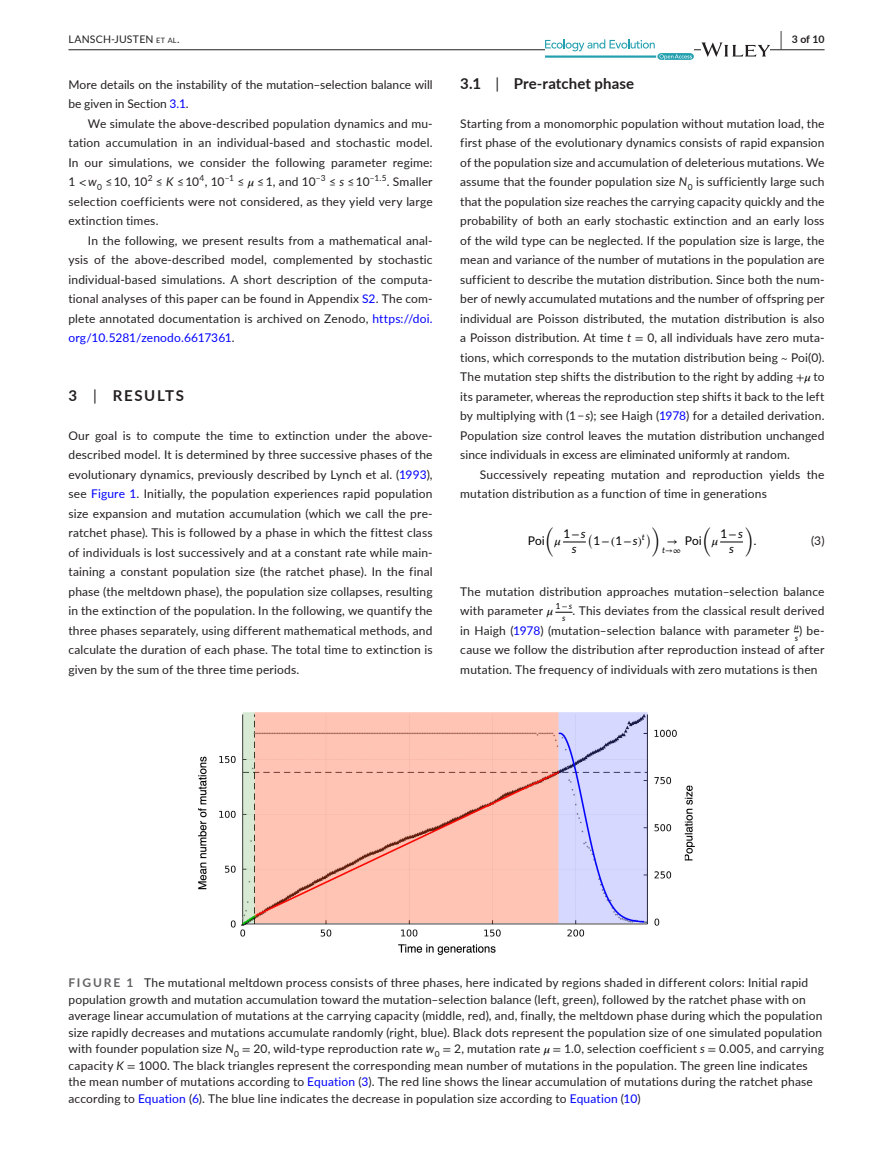
<style>
.page{position:relative;width:893px;height:1174px;background:#fff}
.page>*{position:absolute;margin:0;border:0;box-sizing:border-box;transform-origin:0 0}
.t1{font:700 15px "Lato";letter-spacing:.01em;color:#231f20}
.t2{font:700 15px "Lato";letter-spacing:.105em;color:#231f20}
.t3{font:12px/19.5px "Lato";letter-spacing:.015em;color:#231f20}
.t4{font:italic 12px/15.3px "Lato";color:#000;text-align:center}
.t5{font:12px "Lato";color:#000}
.t6{font:12px "STIX Math";color:#000}
.t7{font:12px "STIX Math Extensions";color:#000}
.t8{font:italic 12px "STIX Math";color:#000}
.t9{font:12px "STIX Math Sans";color:#000}
.t10{font:10.5px "Lato";letter-spacing:.02em;color:#231f20}
.t11{font:700 10.5px "Lato";color:#231f20}
.t12{font:italic 8.4px/11.6px "Lato";color:#000;text-align:center}
.t13{font:italic 8.4px "STIX Math";color:#000}
.s1{font-size:7.35px}
.s2{font-size:19.5px}
.s3{color:#00f}
.s4{font-family:"STIX";font-style:italic}
.s5{font-style:italic}
.s6{font-family:"STIX Math";font-style:italic;color:#000}
.s7{font-weight:400}
.s8{font-family:"STIX"}
.s9{font-style:normal}
.s10{font-family:"STIX Math";font-style:normal}
.s11{font-family:"Lato"}
.s12{font-family:"Lato";font-style:italic}
.s13{font-family:"STIX Math Sans";font-style:normal}
.s14{font-weight:700;color:#636366}
</style>
<div class="page">
<hr style="left:68px;top:49px;width:756px;height:1px;background:#231f20">
<svg style="left:545px;top:39px;width:149px;height:21px"></svg>
<svg style="left:701px;top:42px;width:69px;height:15px"></svg>
<svg style="left:555px;top:612px;width:17px;height:1px"></svg>
<svg style="left:563px;top:541px;width:23px;height:1px"></svg>
<svg style="left:720px;top:541px;width:23px;height:1px"></svg>
<img style="left:198px;top:712px;width:497px;height:243px">
<p class="t10" style="left:68px;top:31px;width:113px">LANSCH-JUSTEN <span class="s1">et al</span>.</p>
<p class="t11" style="left:780px;top:31px;width:46px"><span class="s2">|</span> 3 of 10</p>
<p class="t3" style="left:68px;top:74px;width:366px">More details on the instability of the mutation–selection balance will be given in Section <span class="s3">3.1</span>.</p>
<p class="t3" style="left:68px;top:113px;width:366px;text-align:justify;text-indent:20px">We simulate the above-described population dynamics and mu&shy;tation accumulation in an individual-based and stochastic model.<br>In our simulations, we consider the following parameter regime:<br>1 <span class="s4">&lt;</span> <span class="s5">w</span><sub>0</sub> ≤ 10, 10<sup>2</sup> ≤ <span class="s5">K</span> ≤ 10<sup>4</sup>, 10<sup>−1</sup> ≤ <span class="s6">𝜇</span> ≤ 1, and 10<sup>−3</sup> ≤ <span class="s5">s</span> ≤ 10<sup>−1.5</sup>. Smaller selection coefficients were not considered, as they yield very large extinction times.</p>
<p class="t3" style="left:68px;top:230px;width:366px;text-align:justify;text-indent:20px">In the following, we present results from a mathematical anal&shy;ysis of the above-described model, complemented by stochastic individual-based simulations. A short description of the computa&shy;tional analyses of this paper can be found in Appendix <span class="s3">S2</span>. The com&shy;plete annotated documentation is archived on Zenodo, <span class="s3">https://doi. org/10.5281/zenodo.6617361</span>.</p>
<p class="t1" style="left:460px;top:72px;width:175px">3.1 <span class="s7">|</span> Pre-ratchet phase</p>
<p class="t3" style="left:460px;top:113px;width:366px;text-align:justify">Starting from a monomorphic population without mutation load, the first phase of the evolutionary dynamics consists of rapid expansion of the population size and accumulation of deleterious mutations. We assume that the founder population size <span class="s5">N</span><sub>0</sub> is sufficiently large such that the population size reaches the carrying capacity quickly and the probability of both an early stochastic extinction and an early loss of the wild type can be neglected. If the population size is large, the mean and variance of the number of mutations in the population are sufficient to describe the mutation distribution. Since both the num&shy;ber of newly accumulated mutations and the number of offspring per individual are Poisson distributed, the mutation distribution is also a Poisson distribution. At time <span class="s5">t</span> <span class="s8">=</span> 0, all individuals have zero muta&shy;tions, which corresponds to the mutation distribution being <span class="s8">~</span> Poi(0).<br>The mutation step shifts the distribution to the right by adding <span class="s8">+</span><span class="s6">𝜇</span> to its parameter, whereas the reproduction step shifts it back to the left by multiplying with (1 − <span class="s5">s</span>); see Haigh (<span class="s3">1978</span>) for a detailed derivation.<br>Population size control leaves the mutation distribution unchanged since individuals in excess are eliminated uniformly at random.</p>
<p class="t3" style="left:460px;top:464px;width:366px;text-indent:20px">Successively repeating mutation and reproduction yields the mutation distribution as a function of time in generations</p>
<p class="t2" style="left:68px;top:384px;width:117px">3 <span class="s7">|</span> RESULTS</p>
<p class="t3" style="left:68px;top:425px;width:366px;text-align:justify">Our goal is to compute the time to extinction under the above&shy;described model. It is determined by three successive phases of the evolutionary dynamics, previously described by Lynch et al. (<span class="s3">1993</span>), see <span class="s3">Figure 1</span>. Initially, the population experiences rapid population size expansion and mutation accumulation (which we call the pre&shy;ratchet phase). This is followed by a phase in which the fittest class of individuals is lost successively and at a constant rate while main&shy;taining a constant population size (the ratchet phase). In the final phase (the meltdown phase), the population size collapses, resulting in the extinction of the population. In the following, we quantify the three phases separately, using different mathematical methods, and calculate the duration of each phase. The total time to extinction is given by the sum of the three time periods.</p>
<p class="t5" style="left:685px;top:534px;width:19px">Poi</p>
<p class="t7" style="left:702px;top:517px;width:10px">(</p>
<p class="t8" style="left:711px;top:534px;width:8px">𝜇</p>
<p class="t4" style="left:720px;top:526px;width:24px"><span class="s9">1</span><span class="s10">−</span>s s</p>
<p class="t7" style="left:745px;top:517px;width:10px">)</p>
<p class="t7" style="left:545px;top:517px;width:10px">(</p>
<p class="t8" style="left:554px;top:534px;width:8px">𝜇</p>
<p class="t4" style="left:563px;top:526px;width:24px"><span class="s9">1</span><span class="s10">−</span>s s</p>
<p class="t7" style="left:588px;top:524px;width:7px">(</p>
<p class="t6" style="left:593px;top:536px;width:50px"><span class="s11">1</span>−(<span class="s11">1</span>−<span class="s12">s</span>)</p>
<p class="t12" style="left:642px;top:531px;width:11px">t<sup>)</sup></p>
<p class="t7" style="left:651px;top:517px;width:10px">)</p>
<p class="t5" style="left:528px;top:534px;width:19px">Poi</p>
<p class="t3" style="left:811px;top:530px;width:15px">(3)</p>
<p class="t9" style="left:667px;top:534px;width:13px">→</p>
<p class="t12" style="left:662px;top:544px;width:20px">t<span class="s13">→</span><span class="s10">∞</span></p>
<p class="t5" style="left:754px;top:534px;width:4px">.</p>
<p class="t3" style="left:460px;top:581px;width:366px">The mutation distribution approaches mutation–selection balance with parameter <span class="s6">𝜇</span></p>
<p class="t12" style="left:555px;top:601px;width:18px"><span class="s9">1</span><span class="s10">−</span>s s</p>
<p class="t3" style="left:460px;top:600px;width:366px;text-indent:112px">. This deviates from the classical result derived in Haigh (<span class="s3">1978</span>) (mutation–selection balance with parameter</p>
<p class="t13" style="left:794px;top:621px;width:6px">𝜇</p>
<p class="t12" style="left:795px;top:632px;width:5px">s</p>
<p class="t3" style="left:460px;top:620px;width:366px;text-align:justify;text-indent:339px">) be&shy;cause we follow the distribution after reproduction instead of after mutation. The frequency of individuals with zero mutations is then</p>
<p class="t3" style="left:68px;top:974px;width:757px;line-height:16.5px"><span class="s14">FIGURE 1</span> The mutational meltdown process consists of three phases, here indicated by regions shaded in different colors: Initial rapid population growth and mutation accumulation toward the mutation–selection balance (left, green), followed by the ratchet phase with on average linear accumulation of mutations at the carrying capacity (middle, red), and, finally, the meltdown phase during which the population size rapidly decreases and mutations accumulate randomly (right, blue). Black dots represent the population size of one simulated population with founder population size <span class="s5">N</span><sub>0</sub> <span class="s8">=</span> 20, wild-type reproduction rate <span class="s5">w</span><sub>0</sub> <span class="s8">=</span> 2, mutation rate <span class="s6">𝜇</span> <span class="s8">=</span> 1.0, selection coefficient <span class="s5">s</span> <span class="s8">=</span> 0.005, and carrying capacity <span class="s5">K</span> <span class="s8">=</span> 1000. The black triangles represent the corresponding mean number of mutations in the population. The green line indicates the mean number of mutations according to <span class="s3">Equation</span> (<span class="s3">3</span>). The red line shows the linear accumulation of mutations during the ratchet phase according to <span class="s3">Equation</span> (<span class="s3">6</span>). The blue line indicates the decrease in population size according to <span class="s3">Equation</span> (<span class="s3">10</span>)</p>
</div>
